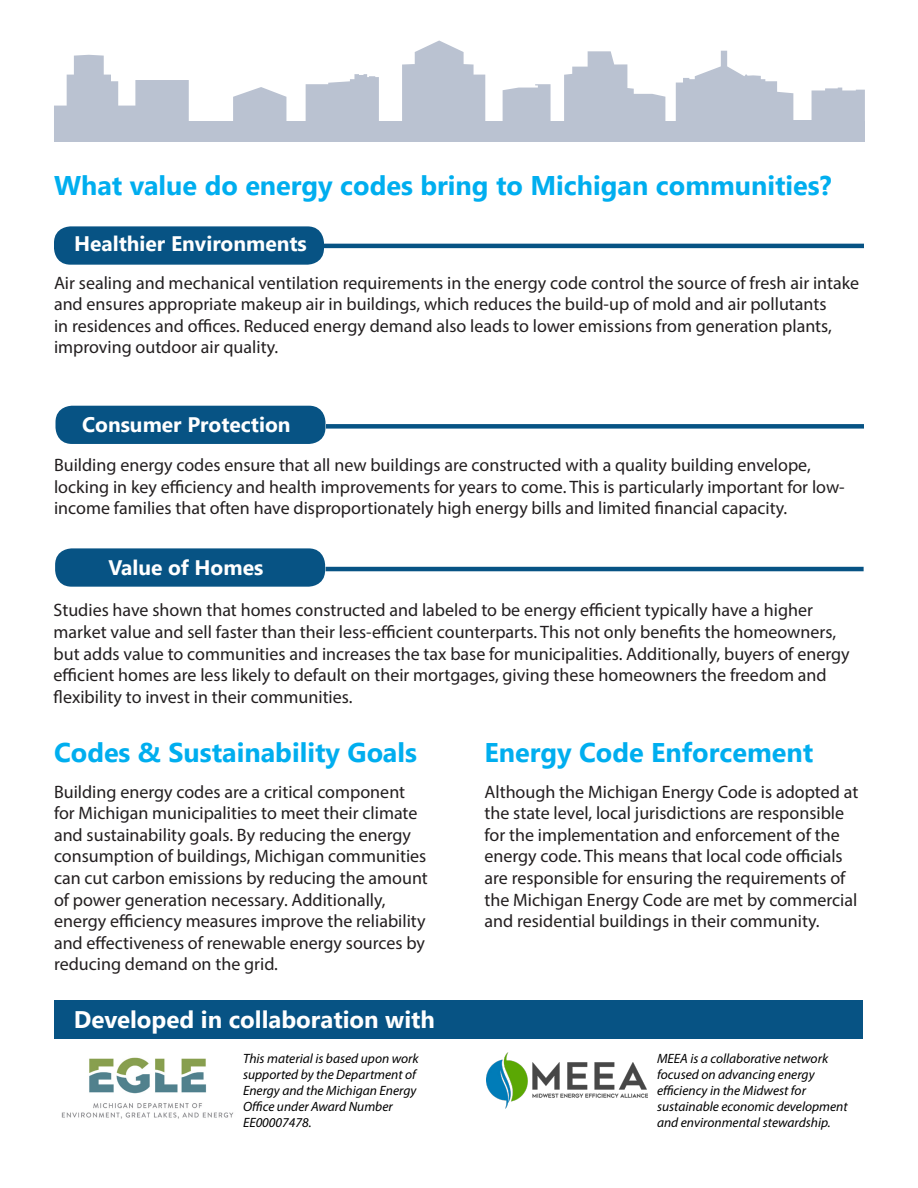
<style>
.page{position:relative;width:918px;height:1188px;background:#fff}
.page>*{position:absolute;margin:0;border:0;box-sizing:border-box;transform-origin:0 0}
.t1{font:700 27px "Segoe UI";color:#00aeef}
.t2{font:700 24px "Segoe UI";color:#fff}
.t3{font:700 21px "Segoe UI";color:#fff}
.t4{font:18px/21.6px "Myriad Pro";color:#231f20}
.t5{font:italic 13.5px/16.2px "Myriad Pro";color:#000}
</style>
<div class="page">
<div style="left:812px;top:88px;width:53px;height:33px;background:#bac2d1"></div>
<svg style="left:402px;top:40px;width:83px;height:81px"></svg>
<svg style="left:54px;top:55px;width:232px;height:66px"></svg>
<svg style="left:306px;top:74px;width:73px;height:47px;background:#c3cad7"></svg>
<svg style="left:676px;top:51px;width:117px;height:70px"></svg>
<svg style="left:503px;top:51px;width:162px;height:70px"></svg>
<div style="left:771px;top:120px;width:68px;height:22px;background:#bac2d1"></div>
<div style="left:54px;top:121px;width:811px;height:21px;background:#bac2d1"></div>
<div style="left:56px;top:406px;width:270px;height:38px;background:#075384;border-radius:17px"></div>
<div style="left:326px;top:424px;width:538px;height:5px;background:#075384"></div>
<div style="left:54px;top:226px;width:270px;height:39px;background:#075384;border-radius:17px"></div>
<hr style="left:323px;top:244px;width:541px;height:4px;background:#075384">
<div style="left:55px;top:548px;width:270px;height:39px;background:#075384;border-radius:17px"></div>
<hr style="left:326px;top:567px;width:538px;height:4px;background:#075384">
<div style="left:54px;top:1000px;width:808px;height:39px;background:#075384"></div>
<img style="left:486px;top:1053px;width:162px;height:56px">
<img style="left:61px;top:1057px;width:173px;height:62px">
<p class="t1" style="left:54px;top:160px;width:779px">What value do energy codes bring to Michigan communities?</p>
<p class="t3" style="left:74px;top:224px;width:234px">Healthier Environments</p>
<p class="t4" style="left:54px;top:272px;width:807px">Air sealing and mechanical ventilation requirements in the energy code control the source of fresh air intake and ensures appropriate makeup air in buildings, which reduces the build-up of mold and air pollutants<br>in residences and offices. Reduced energy demand also leads to lower emissions from generation plants, improving outdoor air quality.</p>
<p class="t3" style="left:82px;top:405px;width:210px">Consumer Protection</p>
<p class="t4" style="left:54px;top:454px;width:792px">Building energy codes ensure that all new buildings are constructed with a quality building envelope, locking in key efficiency and health improvements for years to come. This is particularly important for low&shy;income families that often have disproportionately high energy bills and limited financial capacity.</p>
<p class="t3" style="left:109px;top:548px;width:156px">Value of Homes</p>
<p class="t4" style="left:54px;top:599px;width:798px">Studies have shown that homes constructed and labeled to be energy efficient typically have a higher market value and sell faster than their less-efficient counterparts. This not only benefits the homeowners, but adds value to communities and increases the tax base for municipalities. Additionally, buyers of energy efficient homes are less likely to default on their mortgages, giving these homeowners the freedom and flexibility to invest in their communities.</p>
<p class="t1" style="left:54px;top:727px;width:365px">Codes &amp; Sustainability Goals</p>
<p class="t4" style="left:54px;top:781px;width:375px">Building energy codes are a critical component for Michigan municipalities to meet their climate and sustainability goals. By reducing the energy consumption of buildings, Michigan communities can cut carbon emissions by reducing the amount of power generation necessary. Additionally, energy efficiency measures improve the reliability and effectiveness of renewable energy sources by reducing demand on the grid.</p>
<p class="t2" style="left:74px;top:997px;width:363px">Developed in collaboration with</p>
<p class="t5" style="left:243px;top:1050px;width:177px">This material is based upon work supported by the Department of<br>Energy and the Michigan Energy<br>Office under Award Number<br>EE00007478.</p>
<p class="t1" style="left:484px;top:727px;width:330px">Energy Code Enforcement</p>
<p class="t4" style="left:484px;top:781px;width:375px">Although the Michigan Energy Code is adopted at the state level, local jurisdictions are responsible for the implementation and enforcement of the energy code. This means that local code officials are responsible for ensuring the requirements of the Michigan Energy Code are met by commercial and residential buildings in their community.</p>
<p class="t5" style="left:657px;top:1050px;width:192px">MEEA is a collaborative network focused on advancing energy efficiency in the Midwest for sustainable economic development and environmental stewardship.</p>
</div>
